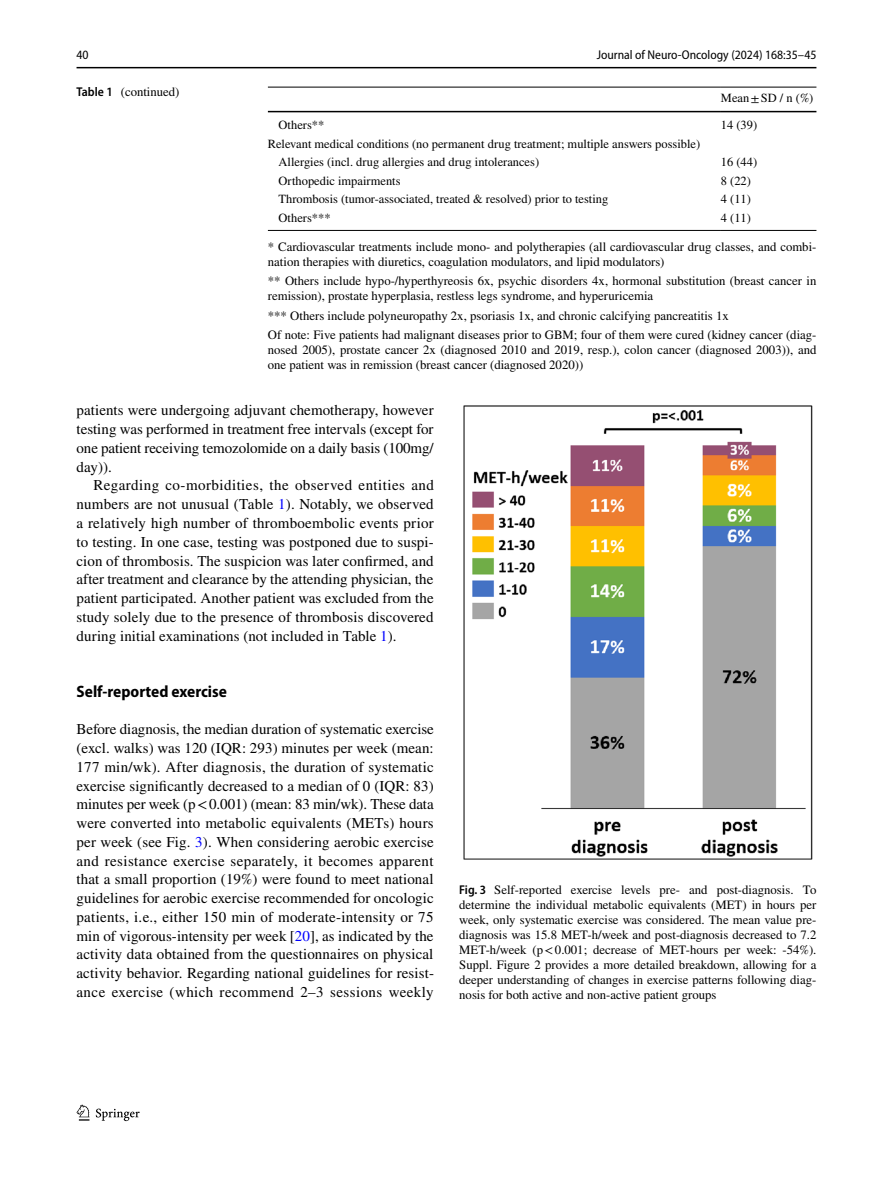
<style>
.page{position:relative;width:893px;height:1187px;background:#fff}
.page>*{position:absolute;margin:0;border:0;box-sizing:border-box;transform-origin:0 0}
.t1{font:700 semi-condensed 16.5px "Myriad Pro";color:#000}
.t2{font:15px/18.8px "STIX";letter-spacing:.005em;color:#000;text-align:justify}
.t3{font:12.75px/15px "STIX";color:#000}
.t4{font:semi-condensed 12.75px "Myriad Pro";color:#000}
.t5{font:12.45px/18.5px "STIX";color:#000}
.s1{font-family:"Myriad Pro";font-weight:600;font-stretch:semi-condensed}
.s2{color:#00f}
</style>
<div class="page">
<hr style="left:77px;top:67px;width:739px;height:1px;background:#000">
<svg style="left:77px;top:1104px;width:12px;height:16px"></svg>
<svg style="left:96px;top:1108px;width:44px;height:12px"></svg>
<hr style="left:268px;top:87px;width:453px;height:1px;background:#000">
<hr style="left:268px;top:111px;width:453px;height:1px;background:#000">
<hr style="left:721px;top:87px;width:95px;height:1px;background:#000">
<hr style="left:721px;top:111px;width:95px;height:1px;background:#000">
<hr style="left:268px;top:230px;width:453px;height:1px;background:#000">
<hr style="left:721px;top:230px;width:95px;height:1px;background:#000">
<div style="left:459px;top:406px;width:357px;height:453px;background:linear-gradient(to bottom,#fff,#fff)"></div>
<img style="left:463px;top:406px;width:349px;height:453px">
<p class="t4" style="left:77px;top:48px;width:14px">40</p>
<p class="t4" style="left:597px;top:48px;width:221px">Journal of Neuro-Oncology (2024) 168:35–45</p>
<p class="t3" style="left:77px;top:85px;width:105px"><span class="s1">Table 1</span> (continued)</p>
<p class="t5" style="left:721px;top:89px;width:94px">Mean±SD / n (%)</p>
<p class="t5" style="left:279px;top:117px;width:47px">Others**</p>
<p class="t5" style="left:721px;top:117px;width:38px">14 (39)</p>
<p class="t5" style="left:279px;top:135px;width:423px;text-indent:-11px">Relevant medical conditions (no permanent drug treatment; multiple answers possible)<br>Allergies (incl. drug allergies and drug intolerances)</p>
<p class="t5" style="left:721px;top:154px;width:38px">16 (44)</p>
<p class="t5" style="left:279px;top:172px;width:123px">Orthopedic impairments</p>
<p class="t5" style="left:721px;top:172px;width:32px">8 (22)</p>
<p class="t5" style="left:279px;top:191px;width:331px">Thrombosis (tumor-associated, treated &amp; resolved) prior to testing</p>
<p class="t5" style="left:721px;top:191px;width:32px">4 (11)</p>
<p class="t5" style="left:279px;top:209px;width:53px">Others***</p>
<p class="t5" style="left:721px;top:209px;width:32px">4 (11)</p>
<p class="t3" style="left:268px;top:240px;width:550px">* Cardiovascular treatments include mono- and polytherapies (all cardiovascular drug classes, and combi&shy;nation therapies with diuretics, coagulation modulators, and lipid modulators)</p>
<p class="t3" style="left:268px;top:274px;width:550px">** Others include hypo-/hyperthyreosis 6x, psychic disorders 4x, hormonal substitution (breast cancer in remission), prostate hyperplasia, restless legs syndrome, and hyperuricemia</p>
<p class="t3" style="left:268px;top:306px;width:550px;line-height:19.2px">*** Others include polyneuropathy 2x, psoriasis 1x, and chronic calcifying pancreatitis 1x<br>Of note: Five patients had malignant diseases prior to GBM; four of them were cured (kidney cancer (diag-</p>
<p class="t3" style="left:268px;top:343px;width:550px">nosed 2005), prostate cancer 2x (diagnosed 2010 and 2019, resp.), colon cancer (diagnosed 2003)), and one patient was in remission (breast cancer (diagnosed 2020))</p>
<p class="t2" style="left:77px;top:402px;width:359px">patients were undergoing adjuvant chemotherapy, however testing was performed in treatment free intervals (except for one patient receiving temozolomide on a daily basis (100mg/ day)).</p>
<p class="t2" style="left:77px;top:477px;width:359px;text-indent:17px">Regarding co-morbidities, the observed entities and numbers are not unusual (Table <span class="s2">1</span>). Notably, we observed a relatively high number of thromboembolic events prior to testing. In one case, testing was postponed due to suspi&shy;cion of thrombosis. The suspicion was later confirmed, and after treatment and clearance by the attending physician, the patient participated. Another patient was excluded from the study solely due to the presence of thrombosis discovered during initial examinations (not included in Table <span class="s2">1</span>).</p>
<p class="t1" style="left:77px;top:682px;width:152px">Self‑reported exercise</p>
<p class="t2" style="left:77px;top:721px;width:359px">Before diagnosis, the median duration of systematic exercise (excl. walks) was 120 (IQR: 293) minutes per week (mean:<br>177 min/wk). After diagnosis, the duration of systematic exercise significantly decreased to a median of 0 (IQR: 83) minutes per week (p&lt;0.001) (mean: 83 min/wk). These data were converted into metabolic equivalents (METs) hours per week (see Fig. <span class="s2">3</span>). When considering aerobic exercise and resistance exercise separately, it becomes apparent that a small proportion (19%) were found to meet national guidelines for aerobic exercise recommended for oncologic patients, i.e., either 150 min of moderate-intensity or 75 min of vigorous-intensity per week [<span class="s2">20</span>], as indicated by the activity data obtained from the questionnaires on physical activity behavior. Regarding national guidelines for resist&shy;ance exercise (which recommend 2–3 sessions weekly</p>
<p class="t3" style="left:459px;top:883px;width:359px;text-align:justify"><span class="s1">Fig. 3</span> Self-reported exercise levels pre- and post-diagnosis. To determine the individual metabolic equivalents (MET) in hours per week, only systematic exercise was considered. The mean value pre&shy;diagnosis was 15.8 MET-h/week and post-diagnosis decreased to 7.2<br>MET-h/week (p&lt;0.001; decrease of MET-hours per week: -54%).<br>Suppl. Figure 2 provides a more detailed breakdown, allowing for a deeper understanding of changes in exercise patterns following diag&shy;nosis for both active and non-active patient groups</p>
</div>
